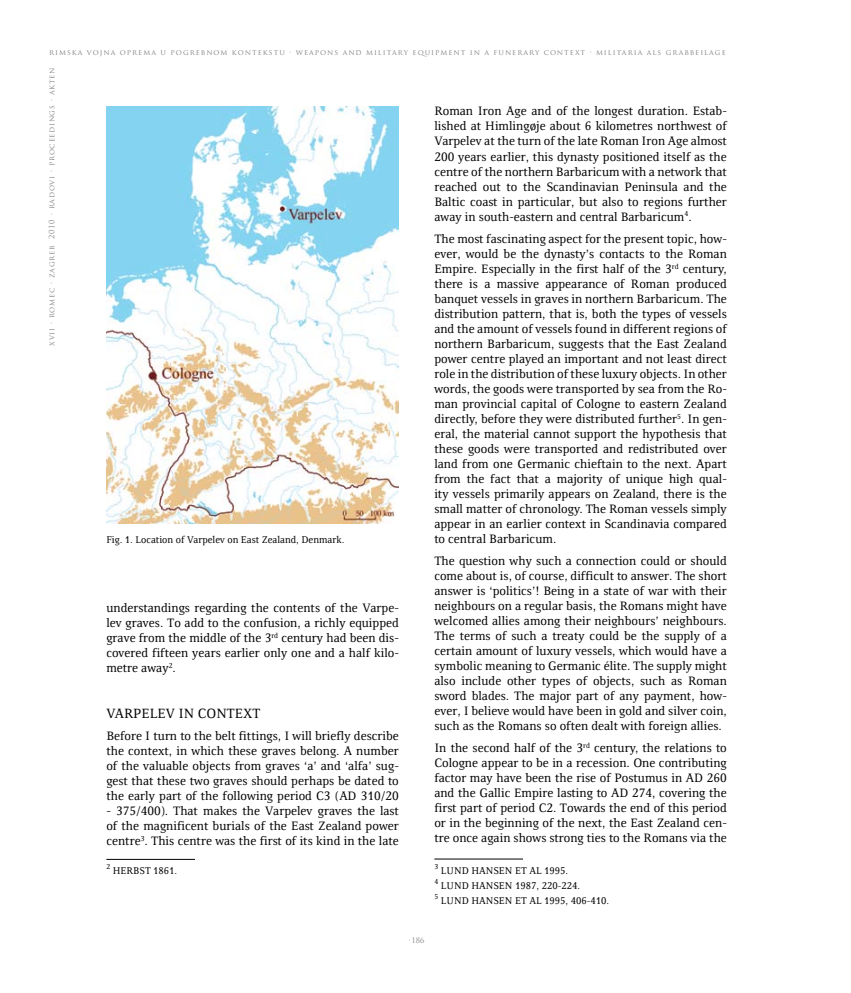
<style>
.page{position:relative;width:851px;height:993px;background:#fff}
.page>*{position:absolute;margin:0;border:0;box-sizing:border-box;transform-origin:0 0}
.t1{font:13.75px "Resavska BG";color:#000}
.t2{font:12.5px/15px "Resavska BG";color:#000;text-align:justify}
.t3{font:10px/15px "Resavska BG";color:#000}
.t4{font:7.5px "Trajan Pro";letter-spacing:.135em;color:#808285}
.t5{font:7.5px "Trajan Pro";letter-spacing:.1em;color:#808285}
</style>
<div class="page">
<img style="left:106px;top:106px;width:292px;height:417px">
<hr style="left:106px;top:858px;width:89px;height:1px;background:#000">
<hr style="left:434px;top:858px;width:89px;height:1px;background:#000">
<p class="t4" style="left:49px;top:47px;width:678px">RIMSKA VOJNA OPREMA U POGREBNOM KONTEKSTU · WEAPONS AND MILITARY EQUIPMENT IN A FUNERARY CONTEXT · MILITARIA ALS GRABBEILAGE</p>
<p class="t5" style="left:47px;top:345px;width:279px;rotate:-90deg">XVII · ROMEC · ZAGREB 2010 · RADOVI · PROCEEDINGS · AKTEN</p>
<p class="t3" style="left:106px;top:531px;width:239px">Fig. 1. Location of Varpelev on East Zealand, Denmark.</p>
<p class="t2" style="left:106px;top:600px;width:294px">understandings regarding the contents of the Varpe&shy;lev graves. To add to the confusion, a richly equipped grave from the middle of the 3<sup>rd</sup> century had been dis&shy;covered fifteen years earlier only one and a half kilo&shy;metre away<sup>2</sup>.</p>
<p class="t1" style="left:106px;top:705px;width:155px">VARPELEV IN CONTEXT</p>
<p class="t2" style="left:106px;top:728px;width:294px">Before I turn to the belt fittings, I will briefly describe the context, in which these graves belong. A number of the valuable objects from graves ‘a’ and ‘alfa’ sug&shy;gest that these two graves should perhaps be dated to the early part of the following period C3 (AD 310/20</p>
<p class="t2" style="left:106px;top:803px;width:294px">- 375/400). That makes the Varpelev graves the last of the magnificent burials of the East Zealand power centre<sup>3</sup>. This centre was the first of its kind in the late</p>
<p class="t2" style="left:434px;top:104px;width:294px">Roman Iron Age and of the longest duration. Estab&shy;lished at Himlingøje about 6 kilometres northwest of Varpelev at the turn of the late Roman Iron Age almost 200 years earlier, this dynasty positioned itself as the centre of the northern Barbaricum with a network that reached out to the Scandinavian Peninsula and the Baltic coast in particular, but also to regions further away in south-eastern and central Barbaricum<sup>4</sup>.</p>
<p class="t2" style="left:434px;top:231px;width:294px">The most fascinating aspect for the present topic, how&shy;ever, would be the dynasty’s contacts to the Roman Empire. Especially in the first half of the 3<sup>rd</sup> century, there is a massive appearance of Roman produced banquet vessels in graves in northern Barbaricum. The distribution pattern, that is, both the types of vessels and the amount of vessels found in different regions of northern Barbaricum, suggests that the East Zealand power centre played an important and not least direct role in the distribution of these luxury objects. In other words, the goods were transported by sea from the Ro&shy;man provincial capital of Cologne to eastern Zealand directly, before they were distributed further<sup>5</sup>. In gen&shy;eral, the material cannot support the hypothesis that these goods were transported and redistributed over land from one Germanic chieftain to the next. Apart from the fact that a majority of unique high qual&shy;ity vessels primarily appears on Zealand, there is the small matter of chronology. The Roman vessels simply appear in an earlier context in Scandinavia compared to central Barbaricum.</p>
<p class="t2" style="left:434px;top:553px;width:294px">The question why such a connection could or should come about is, of course, difficult to answer. The short answer is ‘politics’! Being in a state of war with their neighbours on a regular basis, the Romans might have welcomed allies among their neighbours’ neighbours.<br>The terms of such a treaty could be the supply of a certain amount of luxury vessels, which would have a symbolic meaning to Germanic élite. The supply might also include other types of objects, such as Roman sword blades. The major part of any payment, how&shy;ever, I believe would have been in gold and silver coin, such as the Romans so often dealt with foreign allies.</p>
<p class="t2" style="left:434px;top:740px;width:294px">In the second half of the 3<sup>rd</sup> century, the relations to Cologne appear to be in a recession. One contributing factor may have been the rise of Postumus in AD 260 and the Gallic Empire lasting to AD 274, covering the first part of period C2. Towards the end of this period or in the beginning of the next, the East Zealand cen&shy;tre once again shows strong ties to the Romans via the</p>
<p class="t3" style="left:106px;top:862px;width:72px"><sup>2</sup> HERBST 1861.</p>
<p class="t3" style="left:434px;top:862px;width:176px"><sup>3</sup> LUND HANSEN ET AL 1995.<br><sup>4</sup> LUND HANSEN 1987, 220-224.<br><sup>5</sup> LUND HANSEN ET AL 1995, 406-410.</p>
<p class="t4" style="left:409px;top:935px;width:17px">·186</p>
</div>
